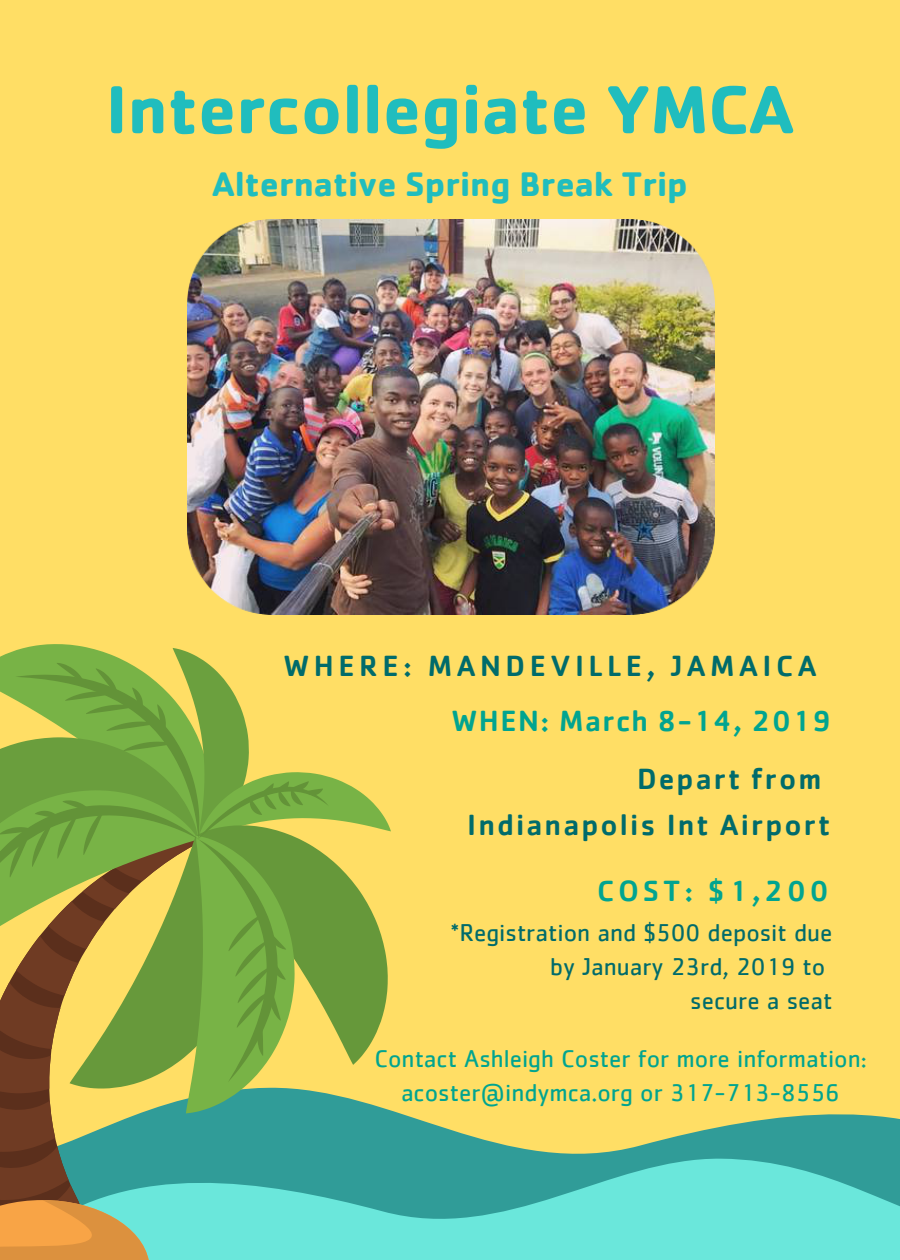
<style>
.page{position:relative;width:900px;height:1260px;background:#ffde65}
.page>*{position:absolute;margin:0;border:0;box-sizing:border-box;transform-origin:0 0}
.t1{font:700 70.5px "Cachet";color:#20bdbe}
.t2{font:700 35.25px "Cachet";color:#20bdbe}
.t3{font:500 30.25px/47px "Cachet";letter-spacing:.07em;color:#006b6b;text-align:right}
.t4{font:500 30.25px "Cachet";letter-spacing:.05em;color:#01a490}
.t5{font:500 30.25px "Cachet";letter-spacing:.15em;color:#006b6b}
.t6{font:25.25px/33.8px "Cachet";color:#01a490;text-align:center}
.t7{font:25.25px/33.8px "Cachet";color:#006b6b;text-align:right}
</style>
<div class="page">
<svg style="left:391px;top:1110px;width:509px;height:47px;fill:#309c98"></svg>
<svg style="left:391px;top:1157px;width:509px;height:103px;background:#59d1c7"></svg>
<svg style="left:0;top:644px;width:391px;height:616px"></svg>
<img style="left:188px;top:219px;width:526px;height:396px">
<h1 class="t1" style="left:106px;top:64px;width:690px">Intercollegiate YMCA</h1>
<h2 class="t2" style="left:212px;top:161px;width:477px">Alternative Spring Break Trip</h2>
<p class="t5" style="left:284px;top:646px;width:535px">WHERE: MANDEVILLE, JAMAICA</p>
<p class="t4" style="left:451px;top:701px;width:381px">WHEN: March 8-14, 2019</p>
<p class="t3" style="left:467px;top:754px;width:365px">Depart from<br>Indianapolis Int Airport</p>
<p class="t4" style="left:597px;top:871px;width:233px">COST: $1,200</p>
<p class="t7" style="left:451px;top:917px;width:383px">*Registration and $500 deposit due by January 23rd, 2019 to<br>secure a seat</p>
<p class="t6" style="left:374px;top:1043px;width:494px">Contact Ashleigh Coster for more information: acoster@indymca.org or 317-713-8556</p>
</div>
